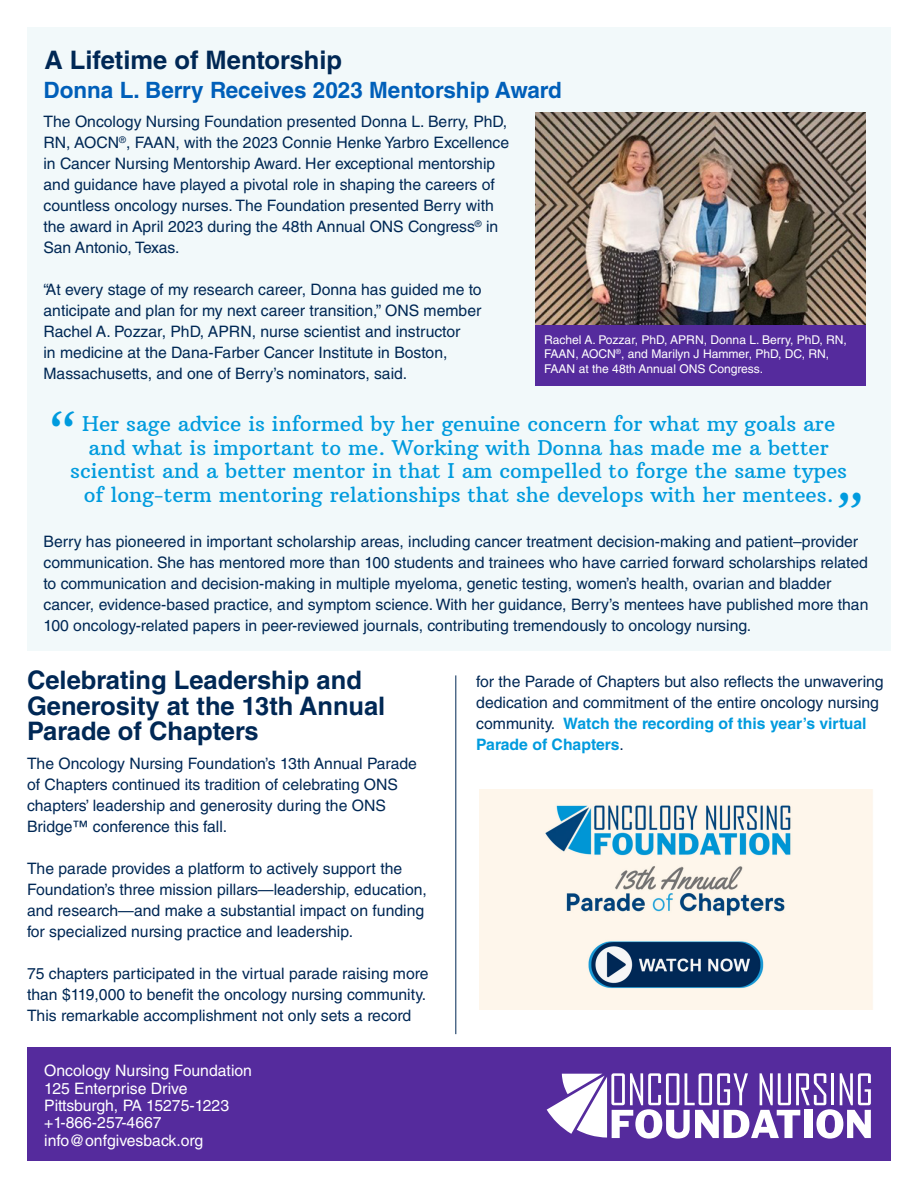
<style>
.page{position:relative;width:918px;height:1188px;background:#fff}
.page>*{position:absolute;margin:0;border:0;box-sizing:border-box;transform-origin:0 0}
.t1{font:45.75px "Arbutus Slab";color:#009bde}
.t2{font:700 25.5px/25.5px "Helvetica LT Std";color:#002855}
.t3{font:700 22.5px "Helvetica LT Std";color:#005fb9}
.t4{font:20.7px/23.4px "Arbutus Slab";color:#009bde;text-align:center}
.t5{font:15.75px/21px "Helvetica LT Std";color:#002855}
.t6{font:15.75px "Helvetica LT Std";color:#fff}
.t7{font:12.15px/14.2px "Helvetica LT Std";color:#fff}
.s1{font-weight:700;color:#009bde}
</style>
<div class="page">
<div style="left:27px;top:27px;width:864px;height:624px;background:#f2f9fa"></div>
<img style="left:535px;top:113px;width:330px;height:212px">
<div style="left:535px;top:325px;width:331px;height:60px;background:#552b9d"></div>
<img style="left:479px;top:789px;width:394px;height:221px">
<div style="left:27px;top:1048px;width:864px;height:113px;background:#552b9d"></div>
<svg style="left:547px;top:1073px;width:324px;height:66px"></svg>
<hr style="left:456px;top:675px;width:1px;height:359px;background:#002855">
<p class="t2" style="left:44px;top:47px;width:299px">A Lifetime of Mentorship</p>
<p class="t3" style="left:44px;top:76px;width:520px">Donna L. Berry Receives 2023 Mentorship Award</p>
<p class="t5" style="left:44px;top:111px;width:467px">The Oncology Nursing Foundation presented Donna L. Berry, PhD, RN, AOCN<sup>®</sup>, FAAN, with the 2023 Connie Henke Yarbro Excellence in Cancer Nursing Mentorship Award. Her exceptional mentorship and guidance have played a pivotal role in shaping the careers of countless oncology nurses. The Foundation presented Berry with the award in April 2023 during the 48th Annual ONS Congress<sup>®</sup> in San Antonio, Texas.</p>
<p class="t5" style="left:44px;top:279px;width:440px">“At every stage of my research career, Donna has guided me to anticipate and plan for my next career transition,” ONS member Rachel A. Pozzar, PhD, APRN, nurse scientist and instructor<br>in medicine at the Dana-Farber Cancer Institute in Boston, Massachusetts, and one of Berry’s nominators, said.</p>
<p class="t7" style="left:544px;top:333px;width:304px">Rachel A. Pozzar, PhD, APRN, Donna L. Berry, PhD, RN,<br>FAAN, AOCN<sup>®</sup>, and Marilyn J Hammer, PhD, DC, RN,<br>FAAN at the 48th Annual ONS Congress.</p>
<p class="t4" style="left:82px;top:412px;width:755px">Her sage advice is informed by her genuine concern for what my goals are</p>
<p class="t4" style="left:70px;top:436px;width:778px">and what is important to me. Working with Donna has made me a better scientist and a better mentor in that I am compelled to forge the same types</p>
<p class="t4" style="left:84px;top:483px;width:751px">of long-term mentoring relationships that she develops with her mentees.</p>
<p class="t1" style="left:50px;top:405px;width:29px">“</p>
<p class="t1" style="left:864px;top:514px;width:29px;rotate:-180deg">“</p>
<p class="t5" style="left:44px;top:531px;width:826px">Berry has pioneered in important scholarship areas, including cancer treatment decision-making and patient–provider communication. She has mentored more than 100 students and trainees who have carried forward scholarships related to communication and decision-making in multiple myeloma, genetic testing, women’s health, ovarian and bladder cancer, evidence-based practice, and symptom science. With her guidance, Berry’s mentees have published more than 100 oncology-related papers in peer-reviewed journals, contributing tremendously to oncology nursing.</p>
<p class="t2" style="left:27px;top:667px;width:360px">Celebrating Leadership and<br>Generosity at the 13th Annual<br>Parade of Chapters</p>
<p class="t5" style="left:27px;top:753px;width:392px">The Oncology Nursing Foundation’s 13th Annual Parade of Chapters continued its tradition of celebrating ONS chapters’ leadership and generosity during the ONS Bridge™ conference this fall.</p>
<p class="t5" style="left:27px;top:858px;width:401px">The parade provides a platform to actively support the Foundation’s three mission pillars—leadership, education, and research—and make a substantial impact on funding for specialized nursing practice and leadership.</p>
<p class="t5" style="left:27px;top:963px;width:403px">75 chapters participated in the virtual parade raising more than $119,000 to benefit the oncology nursing community.<br>This remarkable accomplishment not only sets a record</p>
<p class="t6" style="left:44px;top:1062px;width:209px">Oncology Nursing Foundation</p>
<p class="t6" style="left:44px;top:1079px;width:145px">125 Enterprise Drive</p>
<p class="t6" style="left:44px;top:1096px;width:186px">Pittsburgh, PA 15275-1223</p>
<p class="t6" style="left:44px;top:1114px;width:119px">+1-866-257-4667</p>
<p class="t6" style="left:44px;top:1131px;width:161px">info@onfgivesback.org</p>
<p class="t5" style="left:476px;top:671px;width:409px">for the Parade of Chapters but also reflects the unwavering dedication and commitment of the entire oncology nursing community. <span class="s1">Watch the recording of this year’s virtual Parade of Chapters</span>.</p>
</div>
